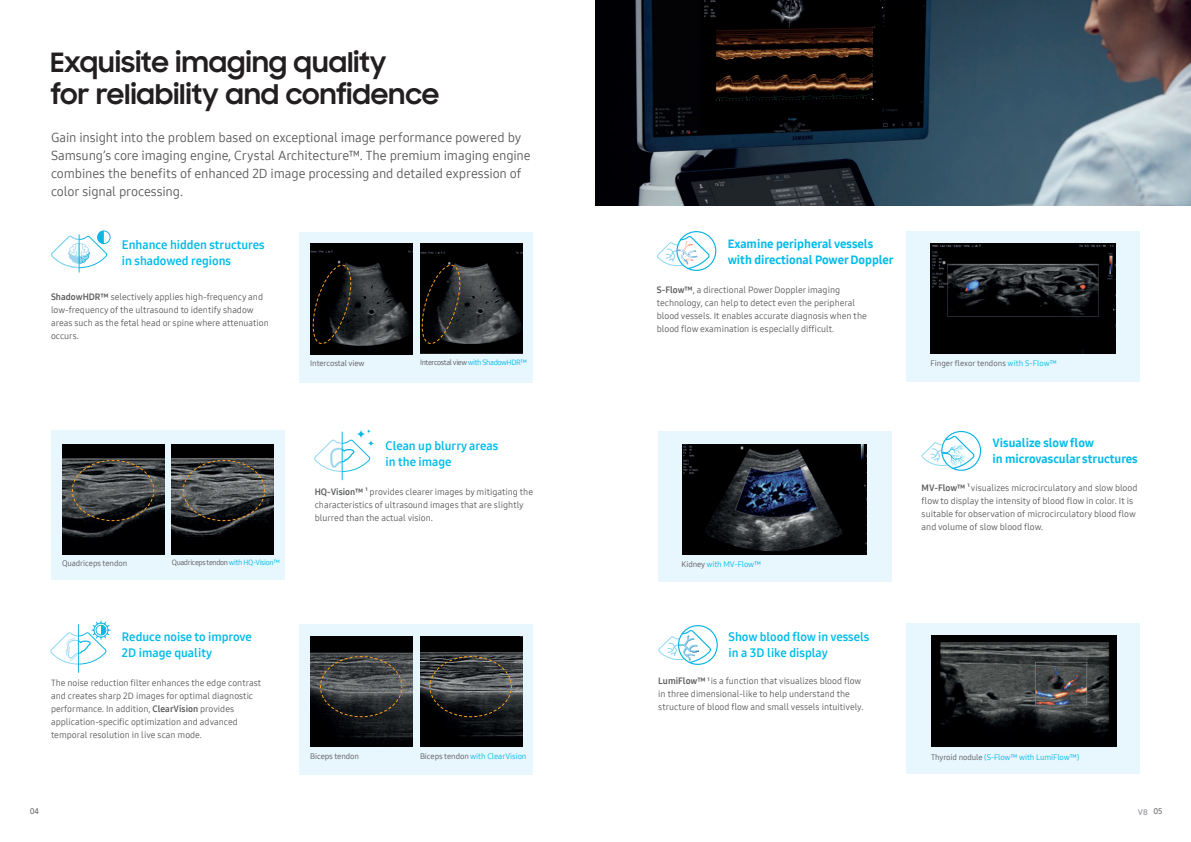
<style>
.page{position:relative;width:1191px;height:842px;background:#fff}
.page>*{position:absolute;margin:0;border:0;box-sizing:border-box;transform-origin:0 0}
.t1{font:700 27px/32px "Samsung Sharp Sans";letter-spacing:.005em;color:#231f20}
.t2{font:13px/18px "Samsung One 400";letter-spacing:-.01em;color:#57585a}
.t3{font:12px/16px "Samsung One 700";color:#00bbea}
.t4{font:12px/16px "Samsung One 800";color:#00bbea}
.t5{font:9px/13px "Samsung One 400";color:#57585a}
.t6{font:8px "Samsung One 400";letter-spacing:-.01em;color:#00b9ea}
.t7{font:8px "Samsung One 400";letter-spacing:-.01em;color:#57585a}
.t8{font:700 8px "Samsung Sharp Sans";color:#a8a9ad}
.t9{font:8px "Samsung One 600";color:#6d6e71}
.t10{font:7.6px "Samsung One 400";letter-spacing:-.05em;color:#57585a}
.t11{font:7.5px "Samsung One 400";letter-spacing:-.05em;color:#57585a}
.s1{font-family:"Samsung One 700"}
.s2{color:#00b9ea}
.s3{color:#57585a}
.s4{font-family:"Samsung One 600";font-weight:400;color:#6d6e71}
</style>
<div class="page">
<svg style="left:921px;top:430px;width:60px;height:41px"></svg>
<div style="left:51px;top:430px;width:234px;height:150px;background:#e8f6fd"></div>
<div style="left:299px;top:624px;width:234px;height:150px;background:#e8f6fd"></div>
<img style="left:310px;top:636px;width:102px;height:110px">
<img style="left:420px;top:636px;width:102px;height:110px">
<div style="left:299px;top:233px;width:234px;height:150px;background:#e8f6fd"></div>
<img style="left:310px;top:244px;width:102px;height:110px">
<img style="left:420px;top:244px;width:102px;height:109px">
<img style="left:62px;top:444px;width:102px;height:111px">
<img style="left:172px;top:444px;width:102px;height:111px">
<div style="left:906px;top:624px;width:233px;height:150px;background:#e8f6fd"></div>
<img style="left:932px;top:636px;width:184px;height:110px">
<div style="left:658px;top:431px;width:233px;height:150px;background:#e8f6fd"></div>
<img style="left:682px;top:444px;width:185px;height:111px">
<div style="left:906px;top:231px;width:234px;height:150px;background:#e8f6fd"></div>
<img style="left:930px;top:243px;width:185px;height:111px">
<svg style="left:658px;top:625px;width:60px;height:40px"></svg>
<svg style="left:656px;top:231px;width:61px;height:40px"></svg>
<div style="left:97px;top:230px;width:14px;height:14px;border:1px solid #0eb6e3;border-radius:50%"></div>
<svg style="left:51px;top:231px;width:57px;height:38px"></svg>
<hr style="left:79px;top:235px;width:1px;height:37px;background:#0eb6e3">
<img style="left:595px;top:0;width:595px;height:205px">
<svg style="left:420px;top:264px;width:41px;height:81px;background:#1a1917"></svg>
<svg style="left:311px;top:264px;width:41px;height:81px;background:#12100e"></svg>
<svg style="left:71px;top:459px;width:84px;height:63px;background:#444543"></svg>
<svg style="left:182px;top:459px;width:84px;height:63px;background:#4a4b4a"></svg>
<svg style="left:319px;top:655px;width:84px;height:63px;background:#434442"></svg>
<svg style="left:429px;top:655px;width:83px;height:63px;background:#3f403f"></svg>
<svg style="left:314px;top:429px;width:60px;height:43px"></svg>
<hr style="left:342px;top:432px;width:1px;height:48px;background:#0eb6e3">
<svg style="left:50px;top:620px;width:61px;height:52px"></svg>
<h1 class="t1" style="left:50px;top:48px;width:390px">Exquisite imaging quality<br>for reliability and confidence</h1>
<p class="t2" style="left:51px;top:129px;width:481px">Gain insight into the problem based on exceptional image performance powered by Samsung’s core imaging engine, Crystal Architecture™. The premium imaging engine combines the benefits of enhanced 2D image processing and detailed expression of color signal processing.</p>
<h3 class="t3" style="left:122px;top:238px;width:144px">Enhance hidden structures in shadowed regions</h3>
<p class="t5" style="left:51px;top:290px;width:219px"><span class="s1">ShadowHDR™</span> selectively applies high-frequency and low-frequency of the ultrasound to identify shadow areas such as the fetal head or spine where attenuation occurs.</p>
<h3 class="t4" style="left:727px;top:237px;width:167px">Examine peripheral vessels with directional Power Doppler</h3>
<p class="t5" style="left:657px;top:284px;width:211px"><span class="s1">S-Flow™</span>, a directional Power Doppler imaging technology, can help to detect even the peripheral blood vessels. It enables accurate diagnosis when the blood flow examination is especially difficult.</p>
<p class="t7" style="left:310px;top:357px;width:56px">Intercostal view</p>
<p class="t10" style="left:420px;top:357px;width:109px">Intercostal view<span class="s2">with ShadowHDR™</span></p>
<p class="t7" style="left:930px;top:358px;width:128px">Finger flexor tendons <span class="s2">with S-Flow™</span></p>
<h3 class="t3" style="left:386px;top:439px;width:114px">Clean up blurry areas in the image</h3>
<h3 class="t4" style="left:992px;top:436px;width:147px">Visualize slow flow<br>in microvascular structures</h3>
<p class="t5" style="left:315px;top:486px;width:220px"><span class="s1">HQ-Vision™</span> <sup>1</sup> provides clearer images by mitigating the characteristics of ultrasound images that are slightly blurred than the actual vision.</p>
<p class="t5" style="left:921px;top:482px;width:217px"><span class="s1">MV-Flow™</span> <sup>1</sup> visualizes microcirculatory and slow blood flow to display the intensity of blood flow in color. It is suitable for observation of microcirculatory blood flow and volume of slow blood flow.</p>
<p class="t7" style="left:62px;top:559px;width:67px">Quadriceps tendon</p>
<p class="t11" style="left:172px;top:559px;width:110px">Quadriceps tendon<span class="s2">with HQ-Vision™</span></p>
<p class="t6" style="left:681px;top:560px;width:81px"><span class="s3">Kidney</span>with MV-Flow™</p>
<h3 class="t3" style="left:122px;top:630px;width:132px">Reduce noise to improve<br>2D image quality</h3>
<h3 class="t3" style="left:728px;top:628px;width:142px">Show blood flow in vessels in a 3D like display</h3>
<p class="t5" style="left:51px;top:676px;width:212px">The noise reduction filter enhances the edge contrast and creates sharp 2D images for optimal diagnostic performance. In addition, <span class="s1">ClearVision</span> provides application-specific optimization and advanced temporal resolution in live scan mode.</p>
<p class="t5" style="left:658px;top:675px;width:207px"><span class="s1">LumiFlow™</span> <sup>1</sup> is a function that visualizes blood flow in three dimensional-like to help understand the structure of blood flow and small vessels intuitively.</p>
<p class="t7" style="left:310px;top:753px;width:50px">Biceps tendon</p>
<p class="t6" style="left:420px;top:753px;width:108px"><span class="s3">Biceps tendon</span> with ClearVision</p>
<p class="t6" style="left:931px;top:753px;width:150px"><span class="s3">Thyroid nodule</span> (S-Flow™ with LumiFlow™)</p>
<p class="t9" style="left:30px;top:808px;width:11px">04</p>
<p class="t8" style="left:1137px;top:808px;width:26px">V8 <span class="s4">05</span></p>
</div>
